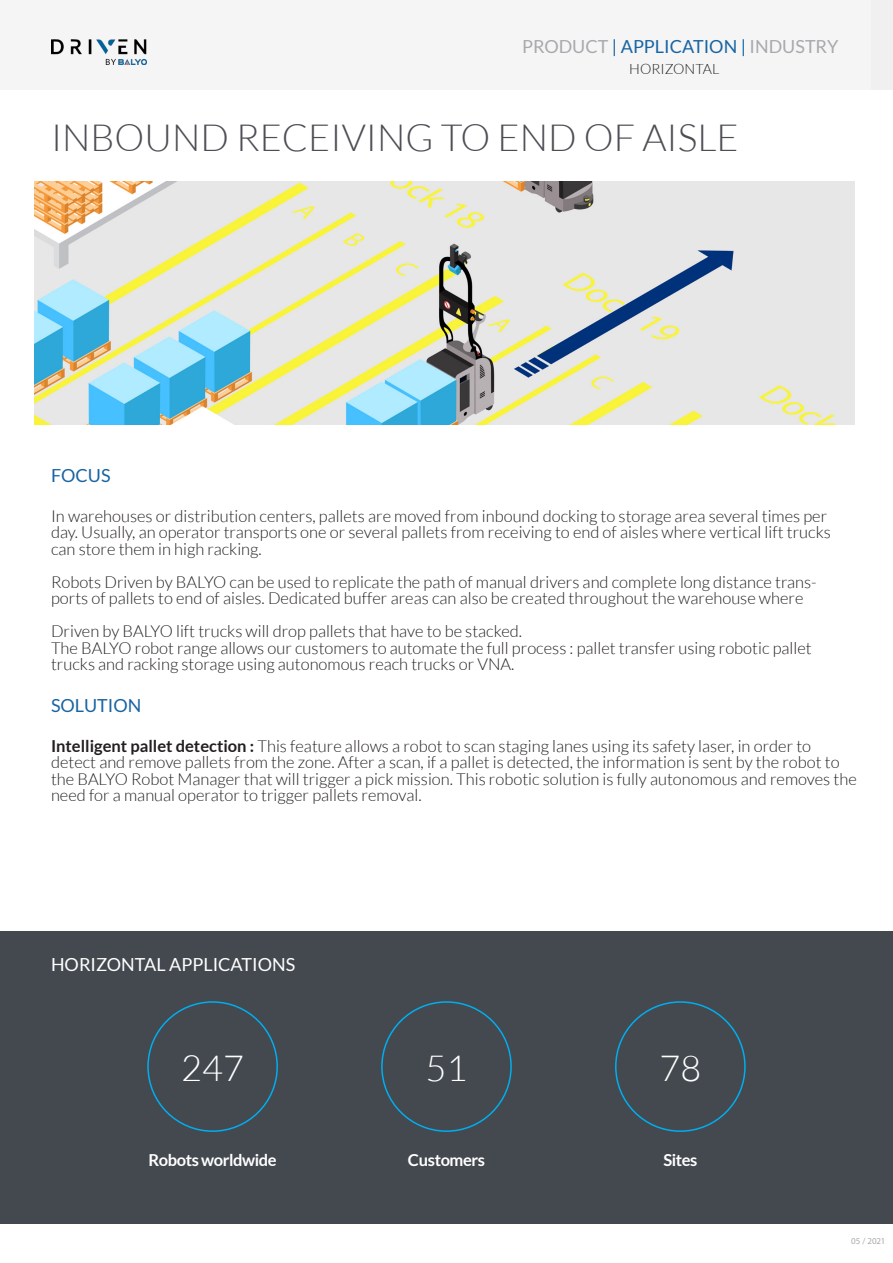
<style>
.page{position:relative;width:893px;height:1263px;background:#fff}
.page>*{position:absolute;margin:0;border:0;box-sizing:border-box;transform-origin:0 0}
.TXT_-_gros_titre{font:300 37.5px "Lato";color:#4c4e54}
.TXT_-_gros_titre-2{font:300 36px "Lato";color:#fff}
.t1{font:18px "Lato";color:#a8a9ad}
.TXT_-_titre_bleu{font:18px "Lato";color:#fff}
.TXT_-_titre_bleu-2{font:18px "Lato";color:#1864a2}
.TXT-courant_light{font:300 16.5px/16.5px "Lato";color:#231f20}
.TXT-courant_light-2{font:700 16.5px "Lato";letter-spacing:-.025em;color:#fff}
.t2{font:300 14.25px "Lato";color:#231f20}
.t3{font:9px "Myriad Pro";color:#aca8a9}
.s1{color:#1864a2}
.s2{font-weight:700}
</style>
<div class="page">
<div style="left:0;top:0;width:893px;height:90px;background:#f5f5f5"></div>
<img style="left:51px;top:39px;width:96px;height:25px">
<div style="left:0;top:931px;width:892px;height:293px;background:#444950"></div>
<img style="left:34px;top:182px;width:821px;height:242px">
<p class="t1" style="left:522px;top:36px;width:318px">PRODUCT <span class="s1">| APPLICATION |</span> INDUSTRY</p>
<p class="t2" style="left:629px;top:61px;width:92px">HORIZONTAL</p>
<p class="TXT_-_gros_titre" style="left:51px;top:117px;width:689px">INBOUND RECEIVING TO END OF AISLE</p>
<p class="TXT_-_titre_bleu-2" style="left:51px;top:466px;width:61px">FOCUS</p>
<p class="TXT-courant_light" style="left:51px;top:508px;width:778px">In warehouses or distribution centers, pallets are moved from inbound docking to storage area several times per</p>
<p class="TXT-courant_light" style="left:51px;top:524px;width:781px">day. Usually, an operator transports one or several pallets from receiving to end of aisles where vertical lift trucks</p>
<p class="TXT-courant_light" style="left:51px;top:541px;width:212px">can store them in high racking.</p>
<p class="TXT-courant_light" style="left:51px;top:574px;width:767px">Robots Driven by BALYO can be used to replicate the path of manual drivers and complete long distance trans-</p>
<p class="TXT-courant_light" style="left:51px;top:590px;width:754px">ports of pallets to end of aisles. Dedicated buffer areas can also be created throughout the warehouse where</p>
<p class="TXT-courant_light" style="left:51px;top:623px;width:473px">Driven by BALYO lift trucks will drop pallets that have to be stacked.</p>
<p class="TXT-courant_light" style="left:51px;top:640px;width:762px">The BALYO robot range allows our customers to automate the full process : pallet transfer using robotic pallet</p>
<p class="TXT-courant_light" style="left:51px;top:656px;width:465px">trucks and racking storage using autonomous reach trucks or VNA.</p>
<p class="TXT_-_titre_bleu-2" style="left:51px;top:695px;width:92px">SOLUTION</p>
<p class="TXT-courant_light" style="left:51px;top:737px;width:807px"><span class="s2">Intelligent pallet detection :</span> This feature allows a robot to scan staging lanes using its safety laser, in order to detect and remove pallets from the zone. After a scan, if a pallet is detected, the information is sent by the robot to the BALYO Robot Manager that will trigger a pick mission. This robotic solution is fully autonomous and removes the need for a manual operator to trigger pallets removal.</p>
<p class="TXT_-_titre_bleu" style="left:51px;top:954px;width:246px">HORIZONTAL APPLICATIONS</p>
<p class="TXT_-_gros_titre-2" style="left:181px;top:1049px;width:64px">247</p>
<p class="TXT_-_gros_titre-2" style="left:426px;top:1049px;width:43px">51</p>
<p class="TXT_-_gros_titre-2" style="left:659px;top:1049px;width:43px">78</p>
<p class="TXT-courant_light-2" style="left:148px;top:1150px;width:130px">Robots worldwide</p>
<p class="TXT-courant_light-2" style="left:408px;top:1150px;width:79px">Customers</p>
<p class="TXT-courant_light-2" style="left:663px;top:1150px;width:36px">Sites</p>
<p class="t3" style="left:851px;top:1235px;width:36px">05 / 2021</p>
</div>
